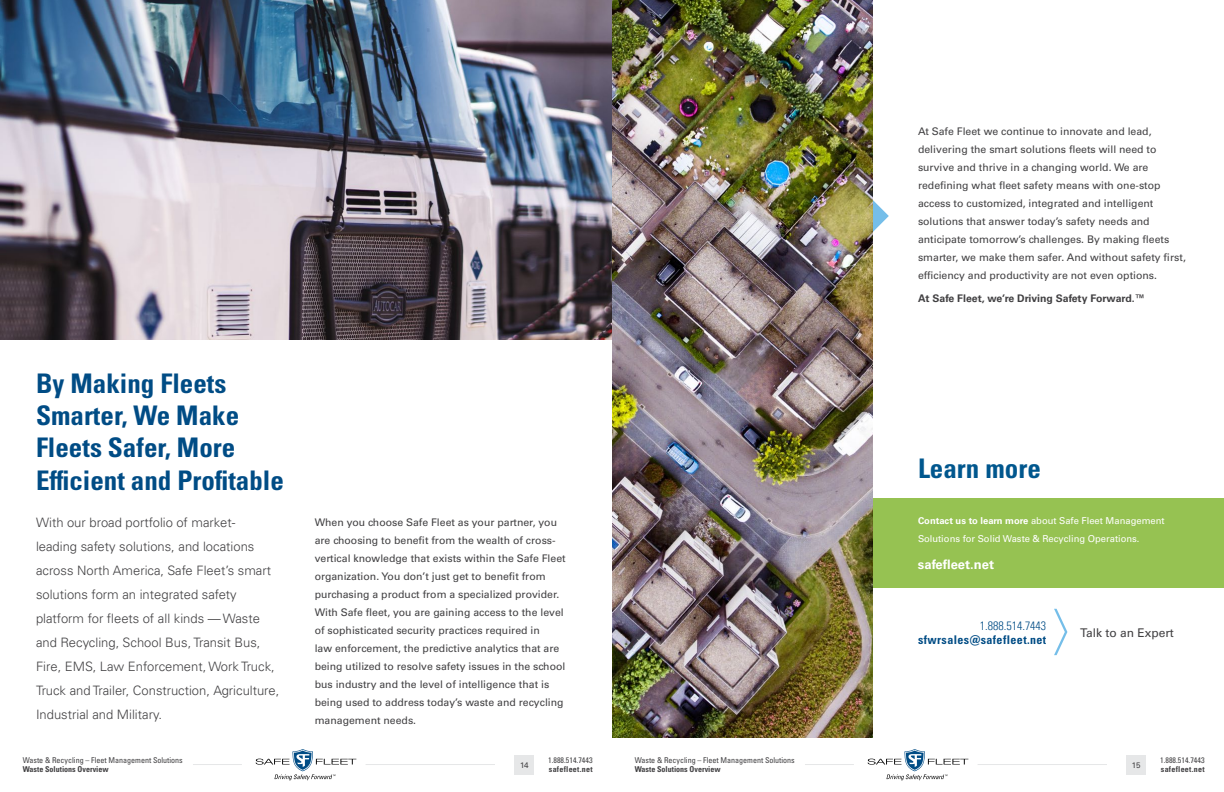
<style>
.page{position:relative;width:1224px;height:792px;background:#fff}
.page>*{position:absolute;margin:0;border:0;box-sizing:border-box;transform-origin:0 0}
.t1{font:700 condensed 27px/32.4px "Univers LT Pro";color:#004c85}
.t2{font:700 condensed 27px "Univers LT Pro";color:#00578e}
.t3{font:300 13px/24px "Univers LT Pro 45";color:#414042}
.t4{font:700 13px "Univers LT Pro 65";color:#fff}
.t5{font:700 condensed 12px "Univers LT Pro";letter-spacing:.035em;color:#004c85}
.t6{font:12px "Univers LT Pro 55 Roman";color:#414042}
.t7{font:300 condensed 12px "Univers LT Pro";color:#004c85}
.t8{font:10.5px/18px "Univers LT Pro 55 Roman";color:#414042}
.t9{font:700 10.5px "Univers LT Pro 65";color:#414042}
.t10{font:9.5px/18px "Univers LT Pro 55 Roman";color:#fff}
.t11{font:condensed 8px "Univers LT Pro";color:#414042}
.t12{font:700 condensed 8px "Univers LT Pro";color:#414042}
.t13{font:700 condensed 8px "Univers LT Pro";letter-spacing:.035em;color:#414042}
.t14{font:8px "Univers LT Pro 55 Roman";color:#414042}
.s1{font-family:"Univers LT Pro 65";font-weight:700}
</style>
<div class="page">
<div style="left:514px;top:755px;width:20px;height:19px;background:#e6e7e8"></div>
<div style="left:1126px;top:755px;width:20px;height:19px;background:#e6e7e8"></div>
<hr style="left:193px;top:764px;width:49px;height:1px;background:#e6e7e8">
<hr style="left:805px;top:764px;width:49px;height:1px;background:#e6e7e8">
<hr style="left:366px;top:764px;width:129px;height:1px;background:#e6e7e8">
<hr style="left:978px;top:764px;width:129px;height:1px;background:#e6e7e8">
<svg style="left:256px;top:749px;width:100px;height:31px"></svg>
<svg style="left:868px;top:749px;width:100px;height:31px"></svg>
<img style="left:0;top:0;width:612px;height:339px">
<img style="left:612px;top:0;width:261px;height:738px">
<svg style="left:873px;top:200px;width:16px;height:32px"></svg>
<svg style="left:1054px;top:609px;width:13px;height:46px"></svg>
<div style="left:873px;top:499px;width:351px;height:89px;background:#96c252"></div>
<h1 class="t1" style="left:36px;top:366px;width:249px">By Making Fleets<br>Smarter, We Make<br>Fleets Safer, More<br>Efficient and Profitable</h1>
<p class="t3" style="left:36px;top:510px;width:245px">With our broad portfolio of market&shy;leading safety solutions, and locations across North America, Safe Fleet’s smart solutions form an integrated safety platform for fleets of all kinds — Waste and Recycling, School Bus, Transit Bus, Fire, EMS, Law Enforcement, Work Truck, Truck and Trailer, Construction, Agriculture, Industrial and Military.</p>
<p class="t11" style="left:23px;top:755px;width:162px">Waste &amp; Recycling – Fleet Management Solutions</p>
<p class="t12" style="left:23px;top:765px;width:88px">Waste Solutions Overview</p>
<p class="t8" style="left:918px;top:122px;width:269px">At Safe Fleet we continue to innovate and lead, delivering the smart solutions fleets will need to survive and thrive in a changing world. We are redefining what fleet safety means with one-stop access to customized, integrated and intelligent solutions that answer today’s safety needs and anticipate tomorrow’s challenges. By making fleets smarter, we make them safer. And without safety first, efficiency and productivity are not even options.</p>
<p class="t9" style="left:918px;top:291px;width:229px">At Safe Fleet, we’re Driving Safety Forward.™</p>
<p class="t8" style="left:315px;top:513px;width:253px">When you choose Safe Fleet as your partner, you are choosing to benefit from the wealth of cross&shy;vertical knowledge that exists within the Safe Fleet organization. You don’t just get to benefit from purchasing a product from a specialized provider.<br>With Safe fleet, you are gaining access to the level of sophisticated security practices required in<br>law enforcement, the predictive analytics that are being utilized to resolve safety issues in the school bus industry and the level of intelligence that is being used to address today’s waste and recycling management needs.</p>
<h1 class="t2" style="left:918px;top:452px;width:124px">Learn more</h1>
<p class="t10" style="left:918px;top:512px;width:248px"><span class="s1">Contact us to learn more</span> about Safe Fleet Management<br>Solutions for Solid Waste &amp; Recycling Operations.</p>
<p class="t4" style="left:918px;top:556px;width:78px">safefleet.net</p>
<p class="t7" style="left:980px;top:618px;width:68px">1.888.514.7443</p>
<p class="t5" style="left:918px;top:633px;width:130px">sfwrsales@safefleet.net</p>
<p class="t6" style="left:1080px;top:624px;width:95px">Talk to an Expert</p>
<p class="t11" style="left:635px;top:755px;width:162px">Waste &amp; Recycling – Fleet Management Solutions</p>
<p class="t12" style="left:635px;top:765px;width:88px">Waste Solutions Overview</p>
<p class="t11" style="left:548px;top:755px;width:46px">1.888.514.7443</p>
<p class="t13" style="left:549px;top:765px;width:45px">safefleet.net</p>
<p class="t14" style="left:520px;top:759px;width:10px">14</p>
<p class="t14" style="left:1132px;top:759px;width:10px">15</p>
<p class="t11" style="left:1160px;top:755px;width:46px">1.888.514.7443</p>
<p class="t13" style="left:1161px;top:765px;width:45px">safefleet.net</p>
</div>
